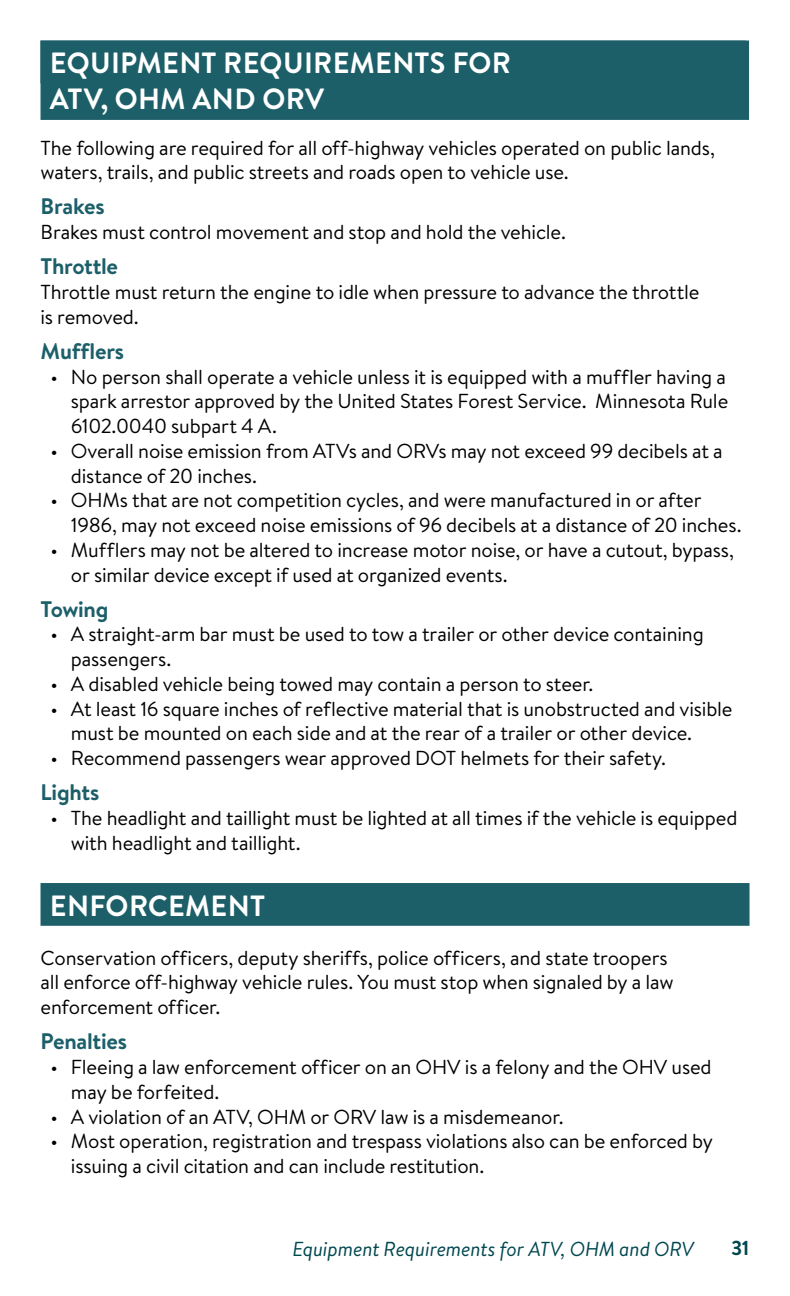
<style>
.page{position:relative;width:790px;height:1296px;background:#fff}
.page>*{position:absolute;margin:0;border:0;box-sizing:border-box;transform-origin:0 0}
.section_head_1__H2{font:700 29.25px/36px "Brandon Grotesque";letter-spacing:.01em;color:#fff}
.Subhead_3__tagged_as{font:700 22.5px "Brandon Text";letter-spacing:-.01em;color:#1c5f69}
.P_body_copy{font:20.25px/24.8px "Brandon Text";letter-spacing:-.01em;color:#000}
.t1{font:italic 20.25px "Brandon Text";letter-spacing:-.01em;color:#00474f}
.t2{font:700 20.25px "Brandon Text";color:#00474f}
</style>
<div class="page">
<div style="left:40px;top:40px;width:709px;height:80px;background:#1c5f69;border:1px solid #1c5f69"></div>
<div style="left:40px;top:41px;width:706px;height:42px;background:#1c5f69"></div>
<div style="left:40px;top:883px;width:709px;height:43px;background:#1c5f69"></div>
<h2 class="section_head_1__H2" style="left:50px;top:46px;width:463px">EQUIPMENT REQUIREMENTS FOR<br>ATV, OHM AND ORV</h2>
<p class="P_body_copy" style="left:40px;top:135px;width:676px">The following are required for all off-highway vehicles operated on public lands, waters, trails, and public streets and roads open to vehicle use.</p>
<h3 class="Subhead_3__tagged_as" style="left:40px;top:191px;width:66px">Brakes</h3>
<p class="P_body_copy" style="left:40px;top:219px;width:527px">Brakes must control movement and stop and hold the vehicle.</p>
<h3 class="Subhead_3__tagged_as" style="left:40px;top:251px;width:79px">Throttle</h3>
<p class="P_body_copy" style="left:40px;top:279px;width:660px">Throttle must return the engine to idle when pressure to advance the throttle is removed.</p>
<h3 class="Subhead_3__tagged_as" style="left:40px;top:335px;width:85px">Mufflers</h3>
<p class="P_body_copy" style="left:71px;top:364px;width:659px;text-align:justify;text-indent:-20px">• No person shall operate a vehicle unless it is equipped with a muffler having a spark arrestor approved by the United States Forest Service. Minnesota Rule 6102.0040 subpart 4 A.</p>
<p class="P_body_copy" style="left:71px;top:438px;width:653px;text-indent:-20px">• Overall noise emission from ATVs and ORVs may not exceed 99 decibels at a distance of 20 inches.</p>
<p class="P_body_copy" style="left:71px;top:487px;width:672px;text-indent:-20px">• OHMs that are not competition cycles, and were manufactured in or after<br>1986, may not exceed noise emissions of 96 decibels at a distance of 20 inches.</p>
<p class="P_body_copy" style="left:71px;top:537px;width:665px;text-indent:-20px">• Mufflers may not be altered to increase motor noise, or have a cutout, bypass, or similar device except if used at organized events.</p>
<h3 class="Subhead_3__tagged_as" style="left:40px;top:593px;width:69px">Towing</h3>
<p class="P_body_copy" style="left:71px;top:621px;width:634px;text-indent:-20px">• A straight-arm bar must be used to tow a trailer or other device containing passengers.</p>
<p class="P_body_copy" style="left:51px;top:671px;width:544px">• A disabled vehicle being towed may contain a person to steer.</p>
<p class="P_body_copy" style="left:71px;top:696px;width:663px;text-indent:-20px">• At least 16 square inches of reflective material that is unobstructed and visible must be mounted on each side and at the rear of a trailer or other device.</p>
<p class="P_body_copy" style="left:51px;top:745px;width:617px">• Recommend passengers wear approved DOT helmets for their safety.</p>
<h3 class="Subhead_3__tagged_as" style="left:40px;top:777px;width:60px">Lights</h3>
<p class="P_body_copy" style="left:71px;top:805px;width:668px;text-indent:-20px">• The headlight and taillight must be lighted at all times if the vehicle is equipped with headlight and taillight.</p>
<h2 class="section_head_1__H2" style="left:50px;top:888px;width:216px">ENFORCEMENT</h2>
<p class="P_body_copy" style="left:40px;top:945px;width:634px">Conservation officers, deputy sheriffs, police officers, and state troopers all enforce off-highway vehicle rules. You must stop when signaled by a law enforcement officer.</p>
<h3 class="Subhead_3__tagged_as" style="left:40px;top:1026px;width:88px">Penalties</h3>
<p class="P_body_copy" style="left:71px;top:1054px;width:642px;text-indent:-20px">• Fleeing a law enforcement officer on an OHV is a felony and the OHV used may be forfeited.</p>
<p class="P_body_copy" style="left:51px;top:1103px;width:514px">• A violation of an ATV, OHM or ORV law is a misdemeanor.</p>
<p class="P_body_copy" style="left:71px;top:1128px;width:643px;text-indent:-20px">• Most operation, registration and trespass violations also can be enforced by issuing a civil citation and can include restitution.</p>
<p class="t1" style="left:292px;top:1235px;width:403px">Equipment Requirements for ATV, OHM and ORV</p>
<p class="t2" style="left:731px;top:1234px;width:20px">31</p>
</div>
